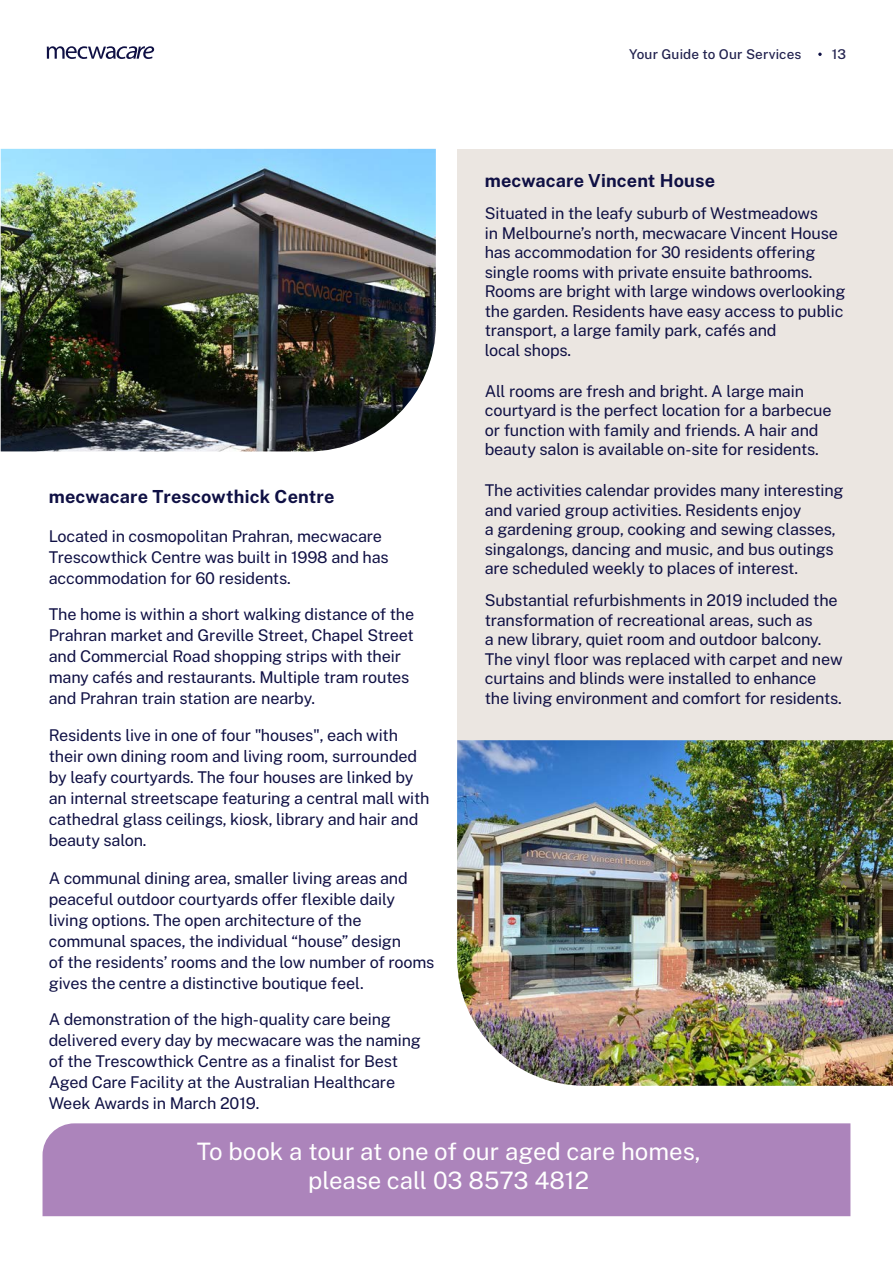
<style>
.page{position:relative;width:893px;height:1263px;background:#fff}
.page>*{position:absolute;margin:0;border:0;box-sizing:border-box;transform-origin:0 0}
.t1{font:24px/28.8px "Public Sans";color:#fff;text-align:center}
.Sub_Heading{font:700 18px "Public Sans";letter-spacing:.01em;color:#0f1044}
.Heading_02{font:16.2px/21px "Public Sans";letter-spacing:-.01em;color:#0f1044}
.Body_Copy{font:16.2px/19.5px "Public Sans";letter-spacing:-.01em;color:#0f1044}
.t2{font:500 13.5px "Public Sans";letter-spacing:.01em;color:#22224f}
</style>
<div class="page">
<svg style="left:818px;top:53px;width:4px;height:3px"></svg>
<svg style="left:47px;top:46px;width:107px;height:13px"></svg>
<div style="left:457px;top:149px;width:436px;height:719px;background:#ebe6e1"></div>
<img style="left:1px;top:149px;width:435px;height:302px">
<div style="left:43px;top:1123px;width:807px;height:93px;background:#ac84bb"></div>
<img style="left:457px;top:740px;width:436px;height:346px">
<p class="t2" style="left:629px;top:44px;width:174px">Your Guide to Our Services</p>
<p class="t2" style="left:832px;top:44px;width:16px">13</p>
<p class="Sub_Heading" style="left:485px;top:167px;width:232px">mecwacare Vincent House</p>
<p class="Body_Copy" style="left:485px;top:203px;width:362px">Situated in the leafy suburb of Westmeadows<br>in Melbourne’s north, mecwacare Vincent House has accommodation for 30 residents offering single rooms with private ensuite bathrooms.<br>Rooms are bright with large windows overlooking the garden. Residents have easy access to public transport, a large family park, cafés and<br>local shops.</p>
<p class="Body_Copy" style="left:485px;top:380px;width:348px">All rooms are fresh and bright. A large main courtyard is the perfect location for a barbecue or function with family and friends. A hair and beauty salon is available on-site for residents.</p>
<p class="Body_Copy" style="left:485px;top:480px;width:360px">The activities calendar provides many interesting and varied group activities. Residents enjoy<br>a gardening group, cooking and sewing classes, singalongs, dancing and music, and bus outings are scheduled weekly to places of interest.</p>
<p class="Body_Copy" style="left:485px;top:590px;width:359px">Substantial refurbishments in 2019 included the transformation of recreational areas, such as<br>a new library, quiet room and outdoor balcony.<br>The vinyl floor was replaced with carpet and new curtains and blinds were installed to enhance the living environment and comfort for residents.</p>
<p class="Sub_Heading" style="left:49px;top:484px;width:287px">mecwacare Trescowthick Centre</p>
<p class="Heading_02" style="left:49px;top:524px;width:341px">Located in cosmopolitan Prahran, mecwacare<br>Trescowthick Centre was built in 1998 and has accommodation for 60 residents.</p>
<p class="Heading_02" style="left:49px;top:603px;width:367px">The home is within a short walking distance of the Prahran market and Greville Street, Chapel Street and Commercial Road shopping strips with their many cafés and restaurants. Multiple tram routes and Prahran train station are nearby.</p>
<p class="Heading_02" style="left:49px;top:724px;width:382px">Residents live in one of four "houses", each with their own dining room and living room, surrounded by leafy courtyards. The four houses are linked by an internal streetscape featuring a central mall with cathedral glass ceilings, kiosk, library and hair and beauty salon.</p>
<p class="Heading_02" style="left:49px;top:866px;width:387px">A communal dining area, smaller living areas and peaceful outdoor courtyards offer flexible daily living options. The open architecture of the communal spaces, the individual “house” design<br>of the residents’ rooms and the low number of rooms gives the centre a distinctive boutique feel.</p>
<p class="Heading_02" style="left:49px;top:1008px;width:374px">A demonstration of the high-quality care being delivered every day by mecwacare was the naming of the Trescowthick Centre as a finalist for Best Aged Care Facility at the Australian Healthcare Week Awards in March 2019.</p>
<p class="t1" style="left:197px;top:1136px;width:505px">To book a tour at one of our aged care homes, please call 03 8573 4812</p>
</div>
